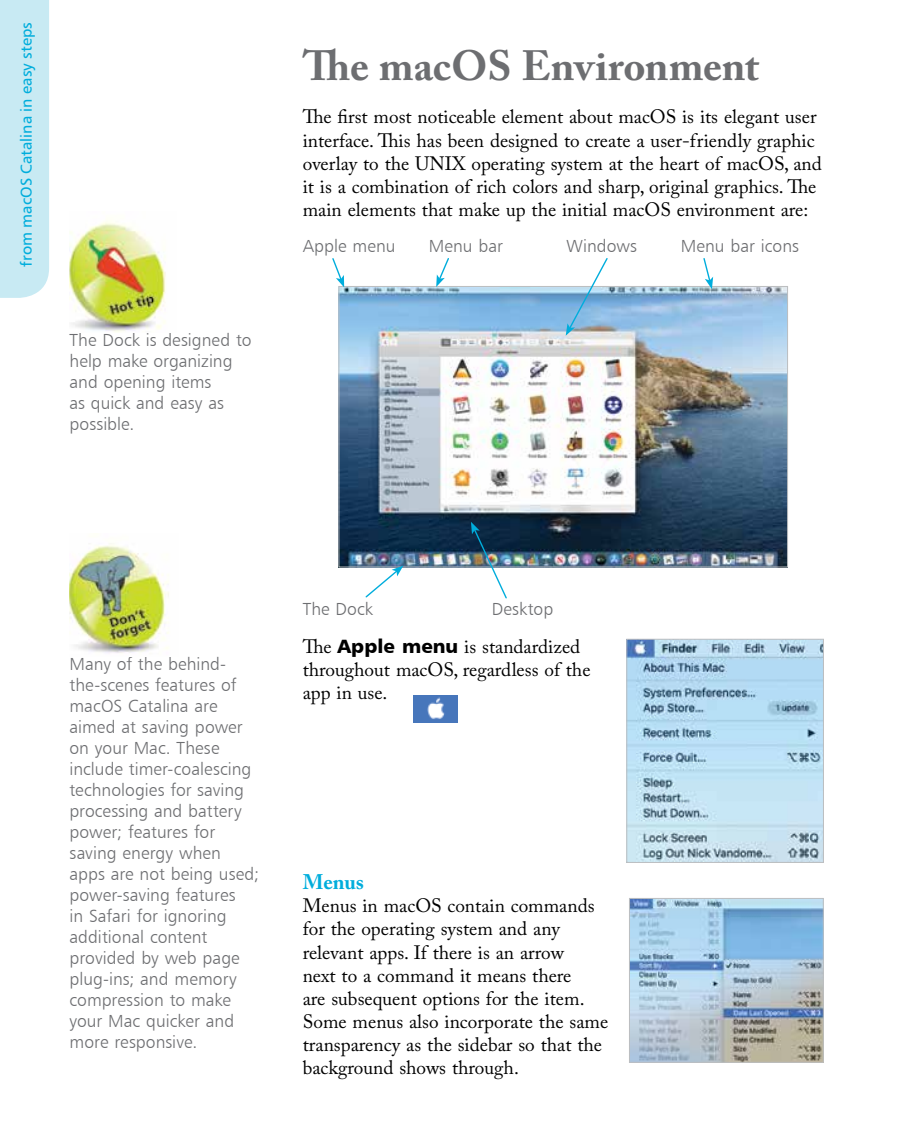
<style>
.page{position:relative;width:923px;height:1127px;background:#fff}
.page>*{position:absolute;margin:0;border:0;box-sizing:border-box;transform-origin:0 0}
.t1{font:700 42px "Adobe Caslon Pro";letter-spacing:-.005em;color:#6d6e71}
.t2{font:700 21px "Adobe Caslon Pro";letter-spacing:-.005em;color:#00addc}
.t3{font:19.25px/23.1px "Adobe Caslon Pro";color:#000}
.t4{font:17.5px/21px "Humanist 777 BT Light B";color:#6d6e71}
.t5{font:15.75px "Humanist 777 BT Roman B";color:#00addc}
.s1{font-family:"Humanist 777 BT Black B"}
</style>
<div class="page">
<div style="left:0;top:0;width:49px;height:298px;background:#c8eaf3"></div>
<img style="left:340px;top:288px;width:446px;height:277px">
<div style="left:338px;top:286px;width:450px;height:281px;border:1px solid #bcbec0"></div>
<svg style="left:364px;top:565px;width:39px;height:33px"></svg>
<svg style="left:471px;top:521px;width:37px;height:78px"></svg>
<svg style="left:332px;top:258px;width:12px;height:29px"></svg>
<svg style="left:436px;top:258px;width:14px;height:29px"></svg>
<svg style="left:566px;top:258px;width:43px;height:77px"></svg>
<img style="left:628px;top:640px;width:194px;height:220px">
<div style="left:626px;top:638px;width:198px;height:224px;border:1px solid #bcbec0"></div>
<img style="left:69px;top:220px;width:97px;height:112px">
<img style="left:69px;top:543px;width:100px;height:110px">
<img style="left:631px;top:899px;width:190px;height:161px">
<div style="left:629px;top:897px;width:194px;height:165px;border:1px solid #bcbec0"></div>
<svg style="left:702px;top:258px;width:11px;height:31px"></svg>
<img style="left:413px;top:695px;width:44px;height:27px">
<p class="t5" style="left:17px;top:266px;width:246px;rotate:-90deg">from macOS Catalina in easy steps</p>
<p class="t4" style="left:69px;top:329px;width:184px">The Dock is designed to help make organizing and opening items<br>as quick and easy as possible.</p>
<h1 class="t1" style="left:303px;top:41px;width:458px">The macOS Environment</h1>
<p class="t3" style="left:303px;top:105px;width:521px">The first most noticeable element about macOS is its elegant user interface. This has been designed to create a user-friendly graphic overlay to the UNIX operating system at the heart of macOS, and it is a combination of rich colors and sharp, original graphics. The main elements that make up the initial macOS environment are:</p>
<p class="t4" style="left:303px;top:235px;width:94px">Apple menu</p>
<p class="t4" style="left:429px;top:235px;width:76px">Menu bar</p>
<p class="t4" style="left:566px;top:235px;width:72px">Windows</p>
<p class="t4" style="left:681px;top:235px;width:120px">Menu bar icons</p>
<p class="t4" style="left:69px;top:652px;width:191px">Many of the behind&shy;the-scenes features of macOS Catalina are aimed at saving power on your Mac. These include timer-coalescing technologies for saving processing and battery power; features for saving energy when apps are not being used; power-saving features<br>in Safari for ignoring additional content provided by web page plug-ins; and memory compression to make your Mac quicker and more responsive.</p>
<p class="t4" style="left:303px;top:598px;width:72px">The Dock</p>
<p class="t4" style="left:492px;top:598px;width:63px">Desktop</p>
<p class="t3" style="left:303px;top:634px;width:289px">The <span class="s1">Apple menu</span> is standardized throughout macOS, regardless of the app in use.</p>
<p class="t2" style="left:303px;top:869px;width:63px">Menus</p>
<p class="t3" style="left:303px;top:893px;width:307px">Menus in macOS contain commands for the operating system and any relevant apps. If there is an arrow<br>next to a command it means there<br>are subsequent options for the item.<br>Some menus also incorporate the same transparency as the sidebar so that the background shows through.</p>
</div>
